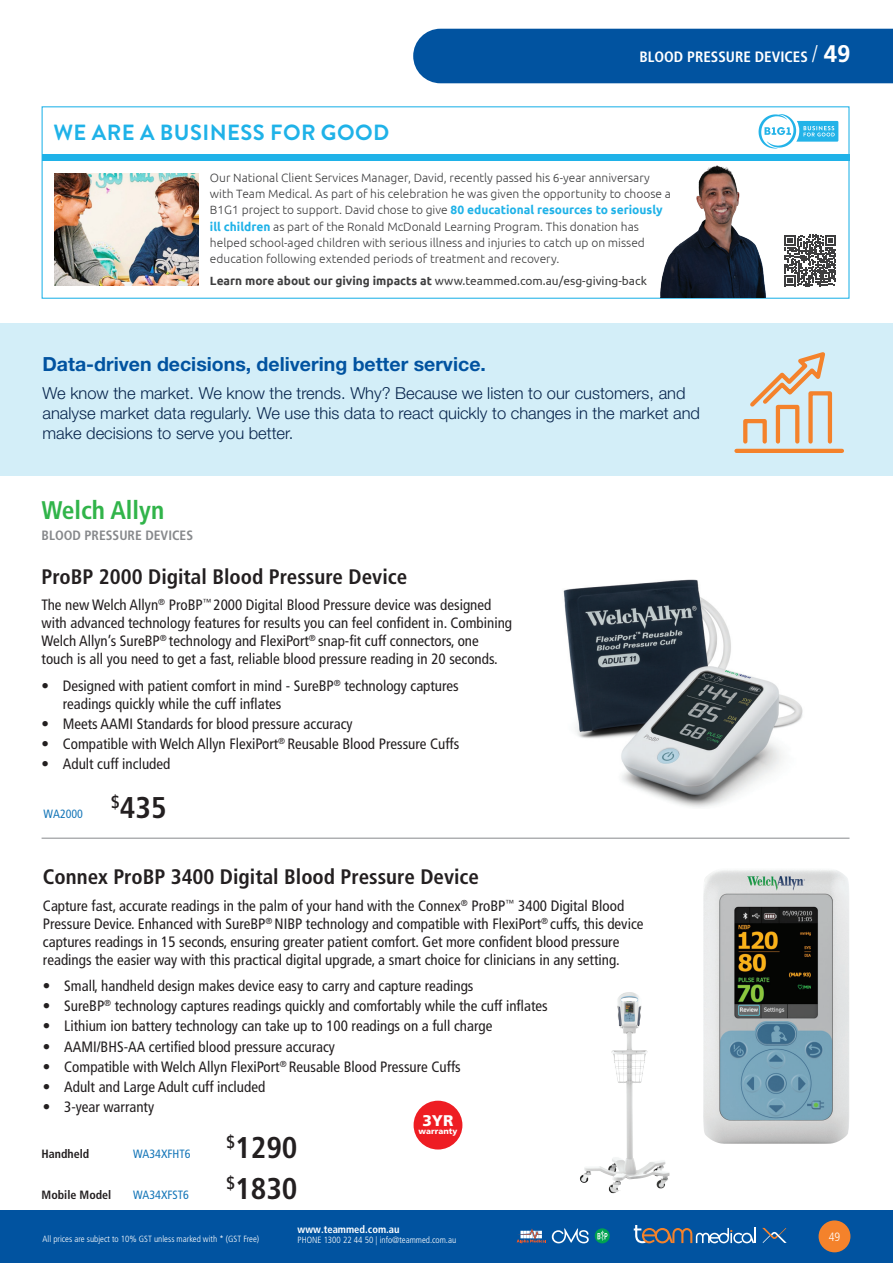
<style>
.page{position:relative;width:893px;height:1263px;background:#fff}
.page>*{position:absolute;margin:0;border:0;box-sizing:border-box;transform-origin:0 0}
.Heading{font:700 condensed 30px "Frutiger LT Pro";color:#231f20}
.t1{font:700 condensed 25.5px "Frutiger LT Pro";color:#31b44a}
.t2{font:700 21.9px "Brandon Grotesque";letter-spacing:.02em;color:#1fb2e8}
.t3{font:700 condensed 21px "Frutiger LT Pro";color:#231f20}
.t4{font:700 19.5px "Helvetica Neue LT Pro";color:#0153a0}
.t5{font:300 16.5px/19.8px "Helvetica Neue LT Std";color:#08254d}
.t6{font:900 15.45px "Frutiger LT Pro";color:#fff}
.t7{font:condensed 15px/18px "Frutiger LT Pro";color:#231f20}
.t8{font:700 condensed 15px "Frutiger LT Pro";color:#fff}
.t9{font:700 condensed 13.5px "Frutiger LT Pro";color:#87898c}
.t10{font:300 12px/16.4px "Ubuntu";color:#3e3e3f}
.Heading-2{font:condensed 12px "Frutiger LT Pro";color:#1576b8}
.Heading-3{font:700 condensed 12px "Frutiger LT Pro";color:#231f20}
.t11{font:300 condensed 12px "Frutiger LT Pro";color:#fff}
.t12{font:11.85px "Ubuntu";color:#3e3e3f}
.t13{font:700 condensed 10.5px "Frutiger LT Pro";color:#fff}
.t14{font:300 condensed 9px "Frutiger LT Pro";color:#fff}
.t15{font:900 8.1px "Frutiger LT Pro";color:#fff}
.s1{font-weight:300;font-size:24px}
.s2{font-stretch:normal;font-size:24px}
.s3{font-weight:700;color:#1fb2e8}
.s4{font-weight:700}
.s5{font-family:"Helvetica Neue LT Pro";font-weight:300;font-stretch:normal}
</style>
<div class="page">
<div style="left:0;top:1210px;width:893px;height:53px;background:#0153a0"></div>
<div style="left:819px;top:1220px;width:31px;height:32px;background:#f4822b;border-radius:50%"></div>
<div style="left:413px;top:29px;width:480px;height:54px;background:#0153a0"></div>
<svg style="left:634px;top:1225px;width:122px;height:18px"></svg>
<svg style="left:762px;top:1228px;width:25px;height:15px"></svg>
<svg style="left:595px;top:1228px;width:15px;height:15px"></svg>
<svg style="left:597px;top:1231px;width:10px;height:10px"></svg>
<svg style="left:552px;top:1228px;width:37px;height:15px"></svg>
<svg style="left:517px;top:1228px;width:29px;height:15px"></svg>
<div style="left:42px;top:106px;width:807px;height:193px;border:1px solid #1fb2e8"></div>
<hr style="left:42px;top:838px;width:807px;height:1px;background:#87898c">
<img style="left:563px;top:579px;width:240px;height:229px">
<img style="left:648px;top:165px;width:130px;height:133px">
<img style="left:703px;top:870px;width:135px;height:274px">
<img style="left:611px;top:992px;width:17px;height:90px">
<div style="left:414px;top:1101px;width:48px;height:48px;background:#ee1d23;border-radius:50%"></div>
<img style="left:54px;top:173px;width:145px;height:112px">
<svg style="left:784px;top:235px;width:52px;height:51px"></svg>
<svg style="left:758px;top:114px;width:80px;height:35px"></svg>
<div style="left:42px;top:154px;width:807px;height:7px;background:#1fb2e8"></div>
<div style="left:0;top:323px;width:893px;height:153px;background:#d3eef8"></div>
<hr style="left:736px;top:449px;width:106px;height:4px;background:#f4822b">
<div style="left:743px;top:419px;width:24px;height:25px;border:4px solid #f4822b"></div>
<div style="left:776px;top:405px;width:23px;height:39px;border:4px solid #f4822b"></div>
<div style="left:808px;top:391px;width:24px;height:53px;border:4px solid #f4822b"></div>
<svg style="left:750px;top:352px;width:79px;height:58px"></svg>
<p class="t8" style="left:639px;top:48px;width:212px">BLOOD PRESSURE DEVICES <span class="s1">/</span> <span class="s2">49</span></p>
<p class="t2" style="left:53px;top:117px;width:337px">WE ARE A BUSINESS FOR GOOD</p>
<p class="t10" style="left:210px;top:169px;width:462px">Our National Client Services Manager, David, recently passed his 6-year anniversary with Team Medical. As part of his celebration he was given the opportunity to choose a B1G1 project to support. David chose to give <span class="s3">80 educational resources to seriously ill children</span> as part of the Ronald McDonald Learning Program. This donation has helped school-aged children with serious illness and injuries to catch up on missed education following extended periods of treatment and recovery.</p>
<p class="t12" style="left:210px;top:274px;width:438px"><span class="s4">Learn more about our giving impacts at</span> www.teammed.com.au/esg-giving-back</p>
<p class="t4" style="left:43px;top:352px;width:445px">Data-driven decisions, delivering better service.</p>
<p class="t5" style="left:43px;top:383px;width:659px">We know the market. We know the trends. Why? Because we listen to our customers, and analyse market data regularly. We use this data to react quickly to changes in the market and make decisions to serve you better.</p>
<p class="t1" style="left:42px;top:495px;width:124px">Welch Allyn</p>
<p class="t9" style="left:42px;top:527px;width:153px">BLOOD PRESSURE DEVICES</p>
<p class="t3" style="left:42px;top:564px;width:367px">ProBP 2000 Digital Blood Pressure Device</p>
<p class="t7" style="left:42px;top:596px;width:472px">The new Welch Allyn<sup>®</sup> ProBP<sup>™</sup> 2000 Digital Blood Pressure device was designed with advanced technology features for results you can feel confident in. Combining Welch Allyn’s SureBP<sup>®</sup> technology and FlexiPort<sup>®</sup> snap-fit cuff connectors, one touch is all you need to get a fast, reliable blood pressure reading in 20 seconds.</p>
<p class="t7" style="left:63px;top:676px;width:397px;text-indent:-21px"><span class="s5">•</span> Designed with patient comfort in mind - SureBP<sup>®</sup> technology captures readings quickly while the cuff inflates</p>
<p class="t7" style="left:42px;top:715px;width:313px"><span class="s5">•</span> Meets AAMI Standards for blood pressure accuracy</p>
<p class="t7" style="left:42px;top:735px;width:419px"><span class="s5">•</span> Compatible with Welch Allyn FlexiPort<sup>®</sup> Reusable Blood Pressure Cuffs</p>
<p class="t7" style="left:42px;top:755px;width:130px"><span class="s5">•</span> Adult cuff included</p>
<p class="Heading-2" style="left:44px;top:807px;width:41px">WA2000</p>
<p class="Heading" style="left:111px;top:790px;width:57px"><sup>$</sup>435</p>
<p class="t3" style="left:43px;top:864px;width:438px">Connex ProBP 3400 Digital Blood Pressure Device</p>
<p class="t7" style="left:43px;top:897px;width:602px">Capture fast, accurate readings in the palm of your hand with the Connex<sup>®</sup> ProBP<sup>™</sup> 3400 Digital Blood Pressure Device. Enhanced with SureBP<sup>®</sup> NIBP technology and compatible with FlexiPort<sup>®</sup> cuffs, this device captures readings in 15 seconds, ensuring greater patient comfort. Get more confident blood pressure readings the easier way with this practical digital upgrade, a smart choice for clinicians in any setting.</p>
<p class="t7" style="left:43px;top:977px;width:432px"><span class="s5">•</span> Small, handheld design makes device easy to carry and capture readings</p>
<p class="t7" style="left:43px;top:997px;width:506px"><span class="s5">•</span> SureBP<sup>®</sup> technology captures readings quickly and comfortably while the cuff inflates</p>
<p class="t7" style="left:43px;top:1017px;width:451px"><span class="s5">•</span> Lithium ion battery technology can take up to 100 readings on a full charge</p>
<p class="t7" style="left:43px;top:1037px;width:293px"><span class="s5">•</span> AAMI/BHS-AA certified blood pressure accuracy</p>
<p class="t7" style="left:43px;top:1058px;width:419px"><span class="s5">•</span> Compatible with Welch Allyn FlexiPort<sup>®</sup> Reusable Blood Pressure Cuffs</p>
<p class="t7" style="left:43px;top:1078px;width:224px"><span class="s5">•</span> Adult and Large Adult cuff included</p>
<p class="t7" style="left:43px;top:1098px;width:113px"><span class="s5">•</span> 3-year warranty</p>
<p class="Heading-3" style="left:42px;top:1147px;width:49px">Handheld</p>
<p class="Heading-2" style="left:133px;top:1147px;width:59px">WA34XFHT6</p>
<p class="t6" style="left:422px;top:1111px;width:32px">3YR</p>
<p class="t15" style="left:419px;top:1126px;width:40px">warranty</p>
<p class="Heading" style="left:226px;top:1130px;width:73px"><sup>$</sup>1290</p>
<p class="Heading-3" style="left:42px;top:1187px;width:71px">Mobile Model</p>
<p class="Heading-2" style="left:133px;top:1187px;width:57px">WA34XFST6</p>
<p class="Heading" style="left:226px;top:1170px;width:73px"><sup>$</sup>1830</p>
<p class="t13" style="left:298px;top:1223px;width:103px">www.teammed.com.au</p>
<p class="t14" style="left:298px;top:1235px;width:160px">PHONE 1300 22 44 50 | info@teammed.com.au</p>
<p class="t14" style="left:43px;top:1233px;width:218px">All prices are subject to 10% GST unless marked with * (GST Free)</p>
<p class="t11" style="left:829px;top:1230px;width:13px">49</p>
</div>
